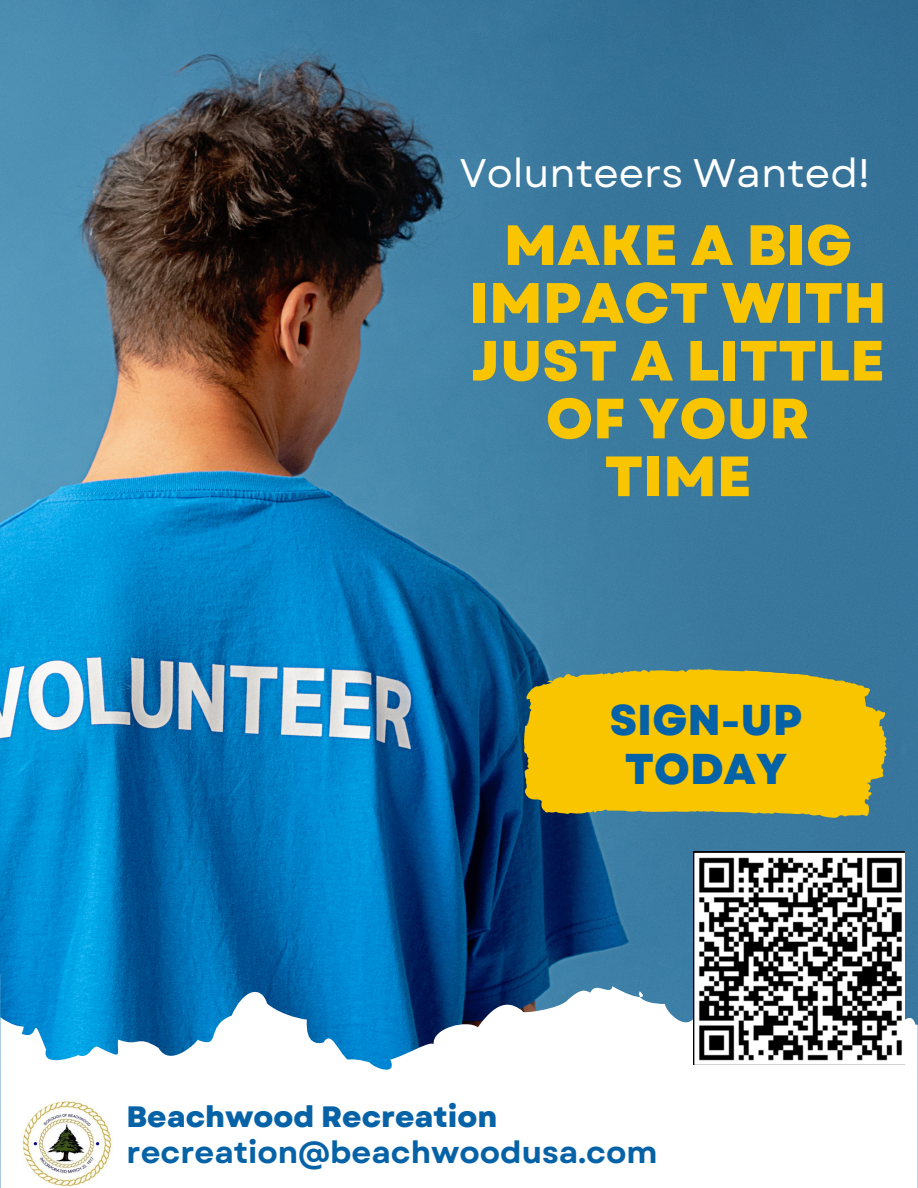
<style>
.page{position:relative;width:918px;height:1188px;background:#fff}
.page>*{position:absolute;margin:0;border:0;box-sizing:border-box;transform-origin:0 0}
.t1{font:800 56.7px/57.8px "Garet";color:#f9c500;text-align:center}
.t2{font:800 43.05px/49.3px "Garet";color:#0662a6;text-align:center}
.t3{font:39.9px "Garet";color:#fff}
.t4{font:700 30.6px "Garet";color:#0662a6}
.t5{font:800 29.4px "Garet";color:#0662a6}
</style>
<div class="page">
<img style="left:0;top:0;width:918px;height:974px">
<svg style="left:518px;top:655px;width:376px;height:182px;background:#bcaa2c"></svg>
<svg style="left:0;top:974px;width:918px;height:214px"></svg>
<svg style="left:639px;top:991px;width:5px;height:6px"></svg>
<img style="left:693px;top:851px;width:212px;height:213px">
<img style="left:23px;top:1099px;width:91px;height:87px">
<p class="t3" style="left:460px;top:144px;width:412px">Volunteers Wanted!</p>
<p class="t1" style="left:469px;top:217px;width:419px">MAKE A BIG<br>IMPACT WITH<br>JUST A LITTLE<br>OF YOUR<br>TIME</p>
<p class="t2" style="left:610px;top:695px;width:194px">SIGN-UP<br>TODAY</p>
<h2 class="t5" style="left:127px;top:1095px;width:372px">Beachwood Recreation</h2>
<p class="t4" style="left:127px;top:1131px;width:532px">recreation@beachwoodusa.com</p>
</div>
